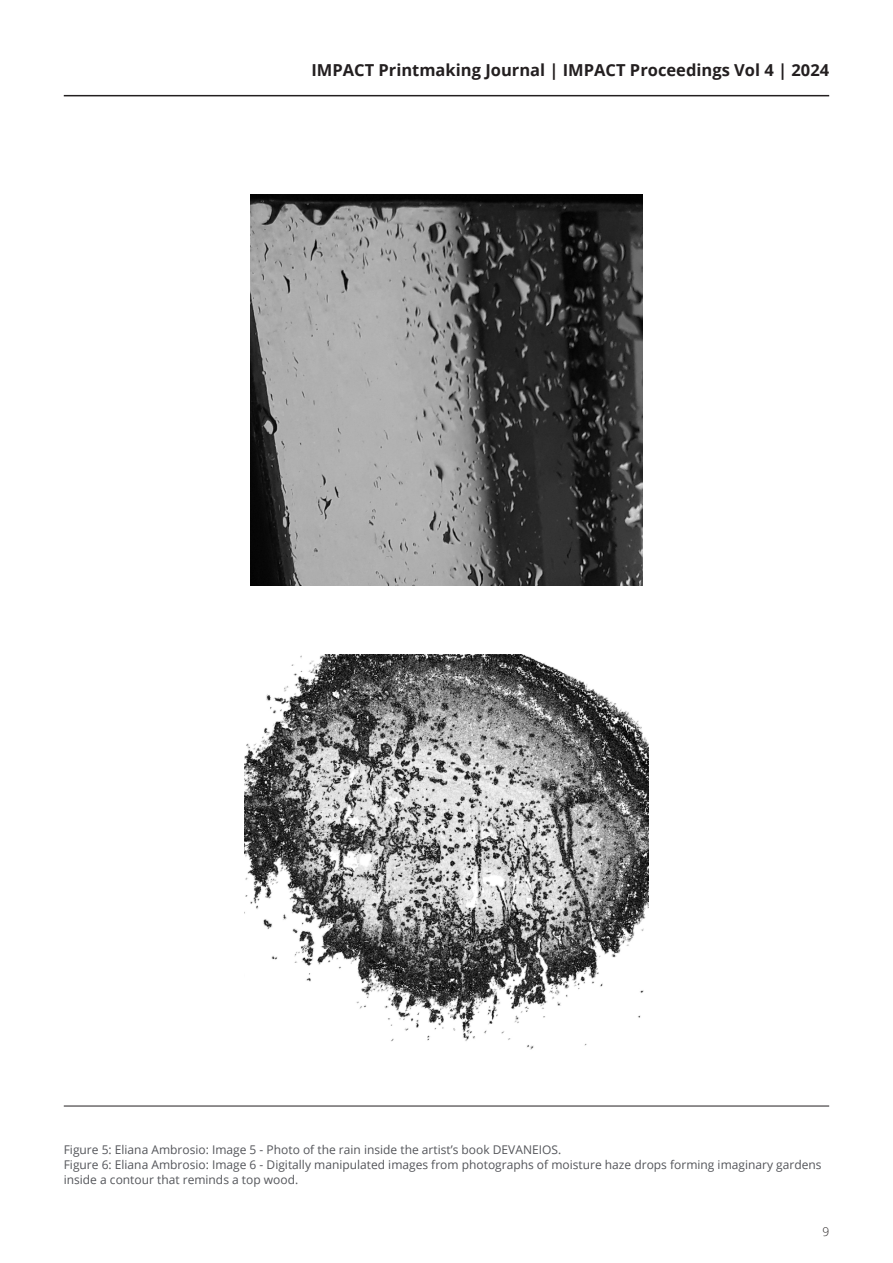
<style>
.page{position:relative;width:893px;height:1263px;background:#fff}
.page>*{position:absolute;margin:0;border:0;box-sizing:border-box;transform-origin:0 0}
.t1{font:700 16.5px "Open Sans";color:#231f20}
.Main_Text{font:12px/15px "Open Sans";color:#54555a}
.t2{font:300 12px "Open Sans";color:#231f20}
</style>
<div class="page">
<hr style="left:64px;top:95px;width:765px;height:1px;background:#231f20">
<hr style="left:64px;top:1106px;width:765px;height:1px;background:#231f20">
<img style="left:251px;top:194px;width:391px;height:392px">
<img style="left:245px;top:655px;width:403px;height:395px">
<h1 class="t1" style="left:311px;top:59px;width:519px">IMPACT Printmaking Journal | IMPACT Proceedings Vol 4 | 2024</h1>
<p class="Main_Text" style="left:64px;top:1142px;width:499px">Figure 5: Eliana Ambrosio: Image 5 - Photo of the rain inside the artist’s book DEVANEIOS.</p>
<p class="Main_Text" style="left:64px;top:1157px;width:759px">Figure 6: Eliana Ambrosio: Image 6 - Digitally manipulated images from photographs of moisture haze drops forming imaginary gardens inside a contour that reminds a top wood.</p>
<p class="t2" style="left:822px;top:1223px;width:8px">9</p>
</div>
